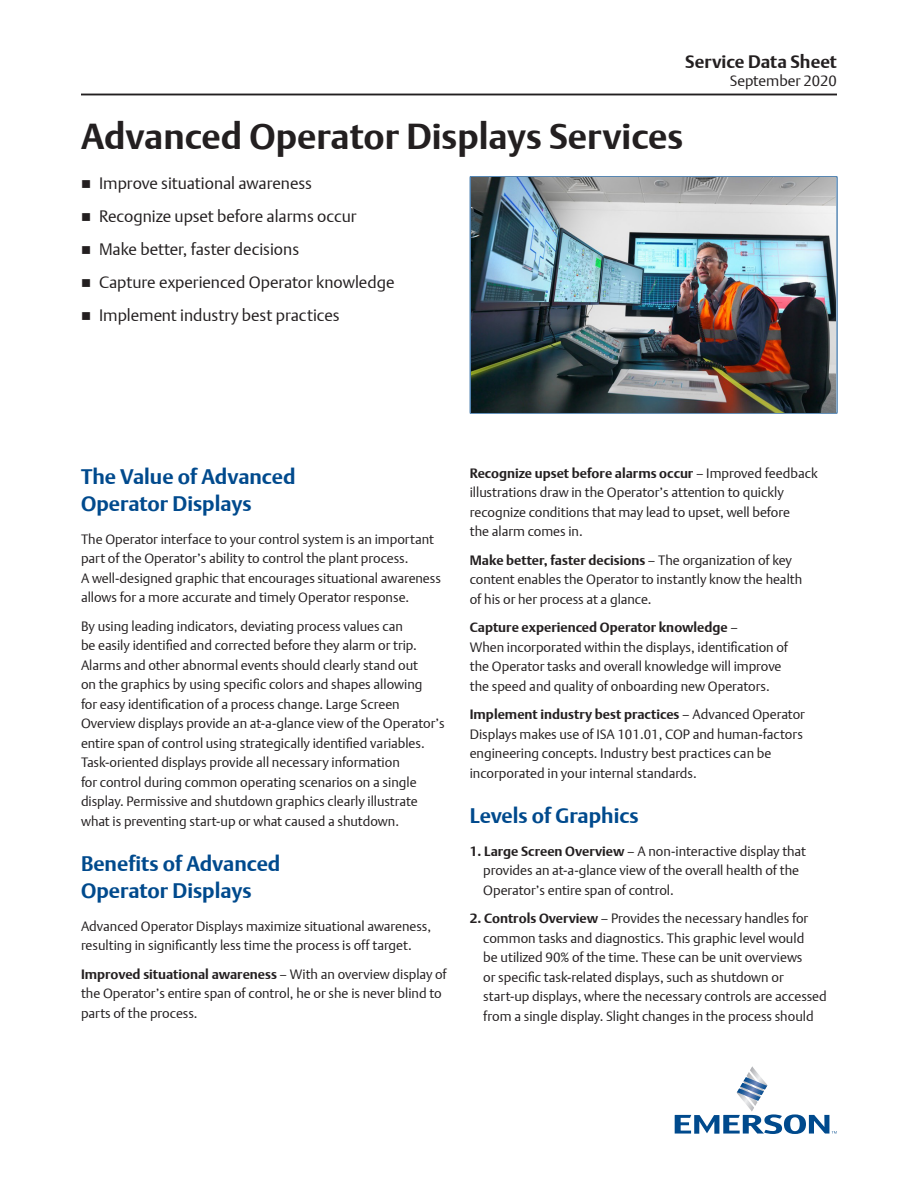
<style>
.page{position:relative;width:918px;height:1188px;background:#fff}
.page>*{position:absolute;margin:0;border:0;box-sizing:border-box;transform-origin:0 0}
.Document_Title{font:700 36px "DTL Argo T";color:#231f20}
.Subhead_1{font:700 21px/27px "DTL Argo T";color:#004a8d}
.t1{font:700 18px "DTL Argo T";color:#231f20}
.t2{font:16.5px "DTL Argo T Light";color:#231f20}
.t3{font:15px "DTL Argo T Light";color:#231f20}
.Body_Text{font:13.5px/19.5px "DTL Argo T Light";color:#231f20}
.Numbered_Body_Text_2{font:13.5px/19.5px "DTL Argo T Light";color:#231f20}
.s1{font-family:"DTL Argo T";font-weight:700}
</style>
<div class="page">
<hr style="left:81px;top:94px;width:756px;height:1px;background:#231f20">
<svg style="left:675px;top:1066px;width:162px;height:68px"></svg>
<hr style="left:470px;top:176px;width:367px;height:1px;background:#004a8d">
<hr style="left:470px;top:177px;width:1px;height:236px;background:#004a8d">
<hr style="left:837px;top:177px;width:1px;height:236px;background:#004a8d">
<hr style="left:470px;top:413px;width:367px;height:1px;background:#004a8d">
<img style="left:471px;top:178px;width:365px;height:234px">
<h3 class="t1" style="left:685px;top:51px;width:153px">Service Data Sheet</h3>
<p class="Document_Title" style="left:81px;top:115px;width:604px">Advanced Operator Displays Services</p>
<p class="t2" style="left:99px;top:174px;width:214px">Improve situational awareness</p>
<p class="t2" style="left:99px;top:207px;width:259px">Recognize upset before alarms occur</p>
<p class="t2" style="left:99px;top:240px;width:202px">Make better, faster decisions</p>
<p class="t2" style="left:99px;top:273px;width:297px">Capture experienced Operator knowledge</p>
<p class="t2" style="left:99px;top:306px;width:242px">Implement industry best practices</p>
<p class="t3" style="left:730px;top:72px;width:109px">September 2020</p>
<p class="Subhead_1" style="left:81px;top:463px;width:216px">The Value of Advanced<br>Operator Displays</p>
<p class="Body_Text" style="left:81px;top:529px;width:361px">The Operator interface to your control system is an important part of the Operator’s ability to control the plant process.<br>A well-designed graphic that encourages situational awareness allows for a more accurate and timely Operator response.</p>
<p class="Body_Text" style="left:81px;top:616px;width:365px">By using leading indicators, deviating process values can<br>be easily identified and corrected before they alarm or trip.<br>Alarms and other abnormal events should clearly stand out<br>on the graphics by using specific colors and shapes allowing<br>for easy identification of a process change. Large Screen Overview displays provide an at-a-glance view of the Operator’s entire span of control using strategically identified variables.<br>Task-oriented displays provide all necessary information<br>for control during common operating scenarios on a single display. Permissive and shutdown graphics clearly illustrate what is preventing start-up or what caused a shutdown.</p>
<p class="Subhead_1" style="left:81px;top:850px;width:201px">Benefits of Advanced<br>Operator Displays</p>
<p class="Body_Text" style="left:81px;top:916px;width:352px">Advanced Operator Displays maximize situational awareness, resulting in significantly less time the process is off target.</p>
<p class="Body_Text" style="left:81px;top:964px;width:367px"><span class="s1">Improved situational awareness</span> – With an overview display of the Operator’s entire span of control, he or she is never blind to parts of the process.</p>
<p class="Body_Text" style="left:470px;top:463px;width:350px"><span class="s1">Recognize upset before alarms occur</span> – Improved feedback illustrations draw in the Operator’s attention to quickly recognize conditions that may lead to upset, well before<br>the alarm comes in.</p>
<p class="Body_Text" style="left:470px;top:550px;width:334px"><span class="s1">Make better, faster decisions</span> – The organization of key content enables the Operator to instantly know the health of his or her process at a glance.</p>
<p class="Body_Text" style="left:470px;top:618px;width:320px"><span class="s1">Capture experienced Operator knowledge</span> –<br>When incorporated within the displays, identification of the Operator tasks and overall knowledge will improve the speed and quality of onboarding new Operators.</p>
<p class="Body_Text" style="left:470px;top:705px;width:337px"><span class="s1">Implement industry best practices</span> – Advanced Operator Displays makes use of ISA 101.01, COP and human-factors engineering concepts. Industry best practices can be incorporated in your internal standards.</p>
<p class="Subhead_1" style="left:470px;top:802px;width:170px">Levels of Graphics</p>
<p class="Numbered_Body_Text_2" style="left:483px;top:841px;width:324px;text-indent:-14px"><span class="s1">1. Large Screen Overview</span> – A non-interactive display that provides an at-a-glance view of the overall health of the<br>Operator’s entire span of control.</p>
<p class="Numbered_Body_Text_2" style="left:483px;top:909px;width:345px;text-indent:-14px"><span class="s1">2. Controls Overview</span> – Provides the necessary handles for common tasks and diagnostics. This graphic level would<br>be utilized 90% of the time. These can be unit overviews<br>or specific task-related displays, such as shutdown or start-up displays, where the necessary controls are accessed from a single display. Slight changes in the process should</p>
</div>
